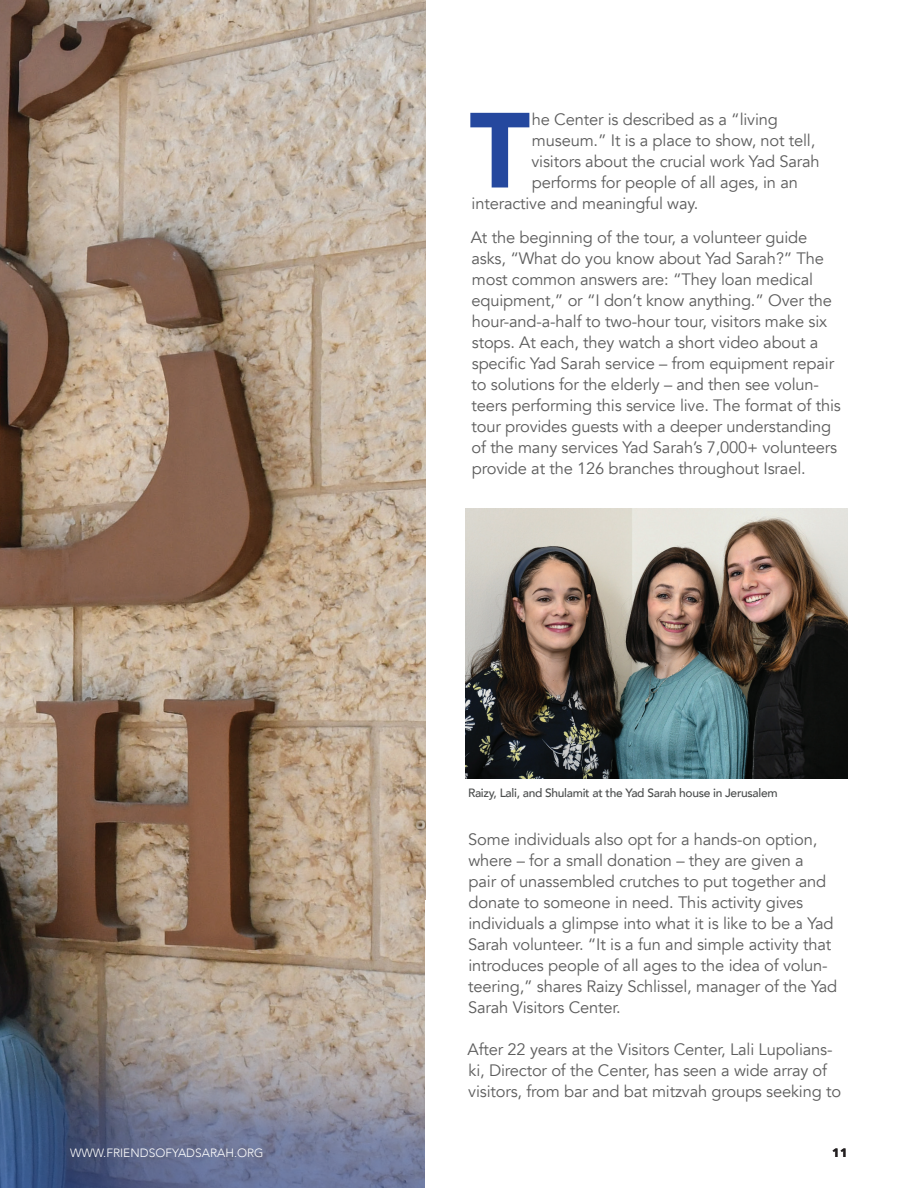
<style>
.page{position:relative;width:918px;height:1188px;background:#fff}
.page>*{position:absolute;margin:0;border:0;box-sizing:border-box;transform-origin:0 0}
.t1{font:900 105.45px "Avenir";color:#25489e}
.t2{font:16.5px/21px "Avenir";letter-spacing:-.01em;color:#5d5d5d}
.t3{font:500 12px "Avenir";letter-spacing:-.025em;color:#4a4c4c}
.t4{font:300 12px "Avenir";color:#fff}
.t5{font:700 12px "Avenir Next LT Pro";color:#231f20}
</style>
<div class="page">
<img style="left:0;top:0;width:426px;height:846px">
<img style="left:0;top:846px;width:426px;height:342px">
<img style="left:466px;top:509px;width:382px;height:269px">
<p class="t4" style="left:70px;top:1146px;width:195px">WWW.FRIENDSOFYADSARAH.ORG</p>
<p class="t1" style="left:470px;top:60px;width:62px">T</p>
<p class="t2" style="left:532px;top:109px;width:248px">he Center is described as a “living</p>
<p class="t2" style="left:532px;top:130px;width:285px">museum.” It is a place to show, not tell,</p>
<p class="t2" style="left:532px;top:151px;width:290px">visitors about the crucial work Yad Sarah</p>
<p class="t2" style="left:532px;top:172px;width:268px">performs for people of all ages, in an</p>
<p class="t2" style="left:472px;top:193px;width:228px">interactive and meaningful way.</p>
<p class="t2" style="left:471px;top:227px;width:372px">At the beginning of the tour, a volunteer guide asks, “What do you know about Yad Sarah?” The most common answers are: “They loan medical equipment,” or “I don’t know anything.” Over the hour-and-a-half to two-hour tour, visitors make six stops. At each, they watch a short video about a specific Yad Sarah service – from equipment repair to solutions for the elderly – and then see volun&shy;teers performing this service live. The format of this tour provides guests with a deeper understanding of the many services Yad Sarah’s 7,000+ volunteers provide at the 126 branches throughout Israel.</p>
<p class="t3" style="left:468px;top:782px;width:311px">Raizy, Lali, and Shulamit at the Yad Sarah house in Jerusalem</p>
<p class="t2" style="left:468px;top:829px;width:371px">Some individuals also opt for a hands-on option, where – for a small donation – they are given a<br>pair of unassembled crutches to put together and donate to someone in need. This activity gives individuals a glimpse into what it is like to be a Yad Sarah volunteer. “It is a fun and simple activity that introduces people of all ages to the idea of volun&shy;teering,” shares Raizy Schlissel, manager of the Yad Sarah Visitors Center.</p>
<p class="t2" style="left:468px;top:1039px;width:375px">After 22 years at the Visitors Center, Lali Lupolians&shy;ki, Director of the Center, has seen a wide array of visitors, from bar and bat mitzvah groups seeking to</p>
<p class="t5" style="left:832px;top:1145px;width:17px">11</p>
</div>
